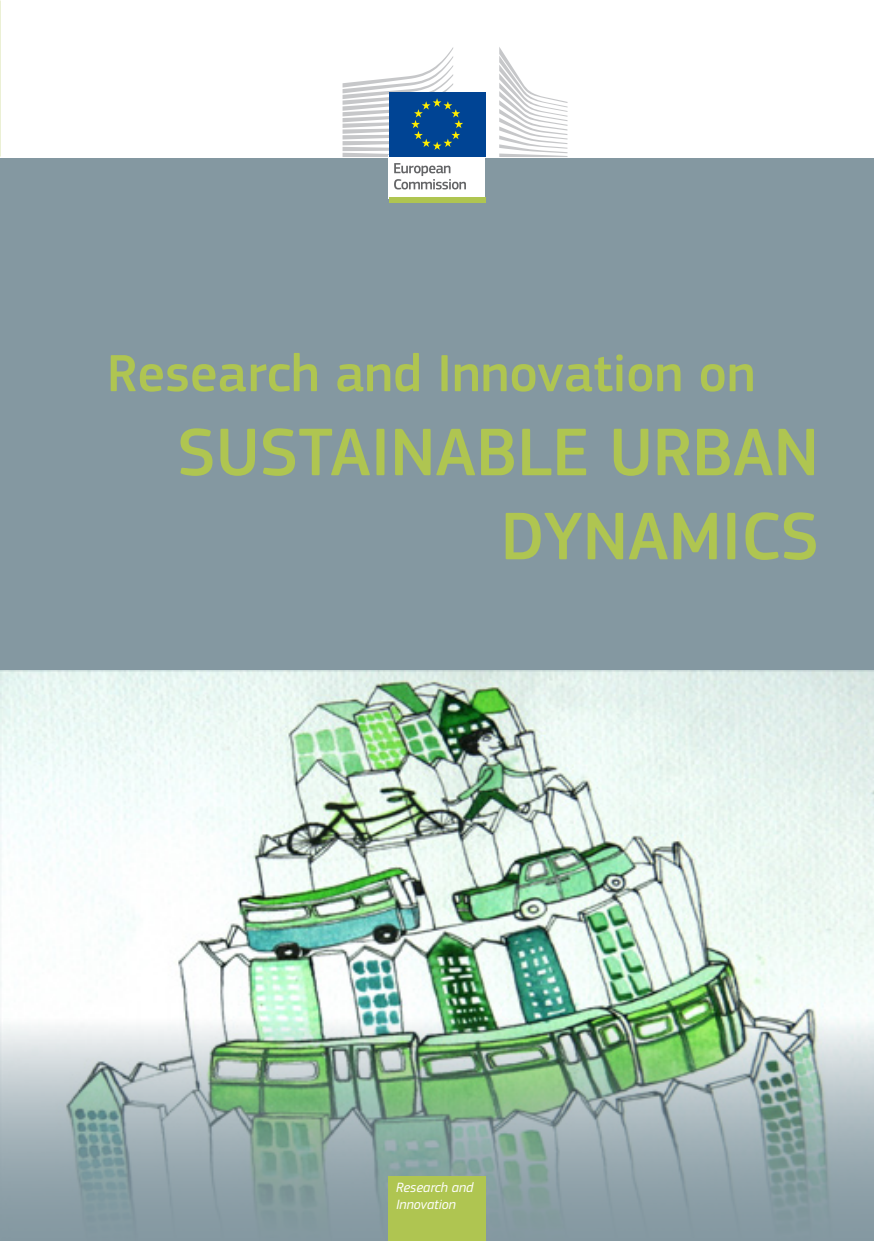
<style>
.page{position:relative;width:874px;height:1241px;background:#fff}
.page>*{position:absolute;margin:0;border:0;box-sizing:border-box;transform-origin:0 0}
.t1{font:500 70px/84px "EC Square Sans Pro";color:#afc551;text-align:right}
.t2{font:500 54.25px "EC Square Sans Pro";color:#afc551}
.t3{font:italic 14px/16.8px "EC Square Sans Pro";color:#fff}
</style>
<div class="page">
<div style="left:0;top:158px;width:873px;height:1082px;background:#8498a1"></div>
<img style="left:0;top:670px;width:873px;height:570px">
<div style="left:388px;top:1176px;width:97px;height:64px;background:#afc551"></div>
<div style="left:388px;top:155px;width:97px;height:43px;background:#fff"></div>
<div style="left:388px;top:92px;width:97px;height:65px;background:#004494"></div>
<svg style="left:342px;top:47px;width:121px;height:110px"></svg>
<svg style="left:499px;top:47px;width:68px;height:110px"></svg>
<svg style="left:394px;top:163px;width:71px;height:26px"></svg>
<div style="left:388px;top:197px;width:97px;height:5px;background:#afc551"></div>
<p class="t2" style="left:107px;top:341px;width:649px">Research and Innovation on</p>
<p class="t1" style="left:177px;top:411px;width:643px">SUSTAINABLE URBAN<br>DYNAMICS</p>
<p class="t3" style="left:396px;top:1179px;width:79px">Research and<br>Innovation</p>
</div>
